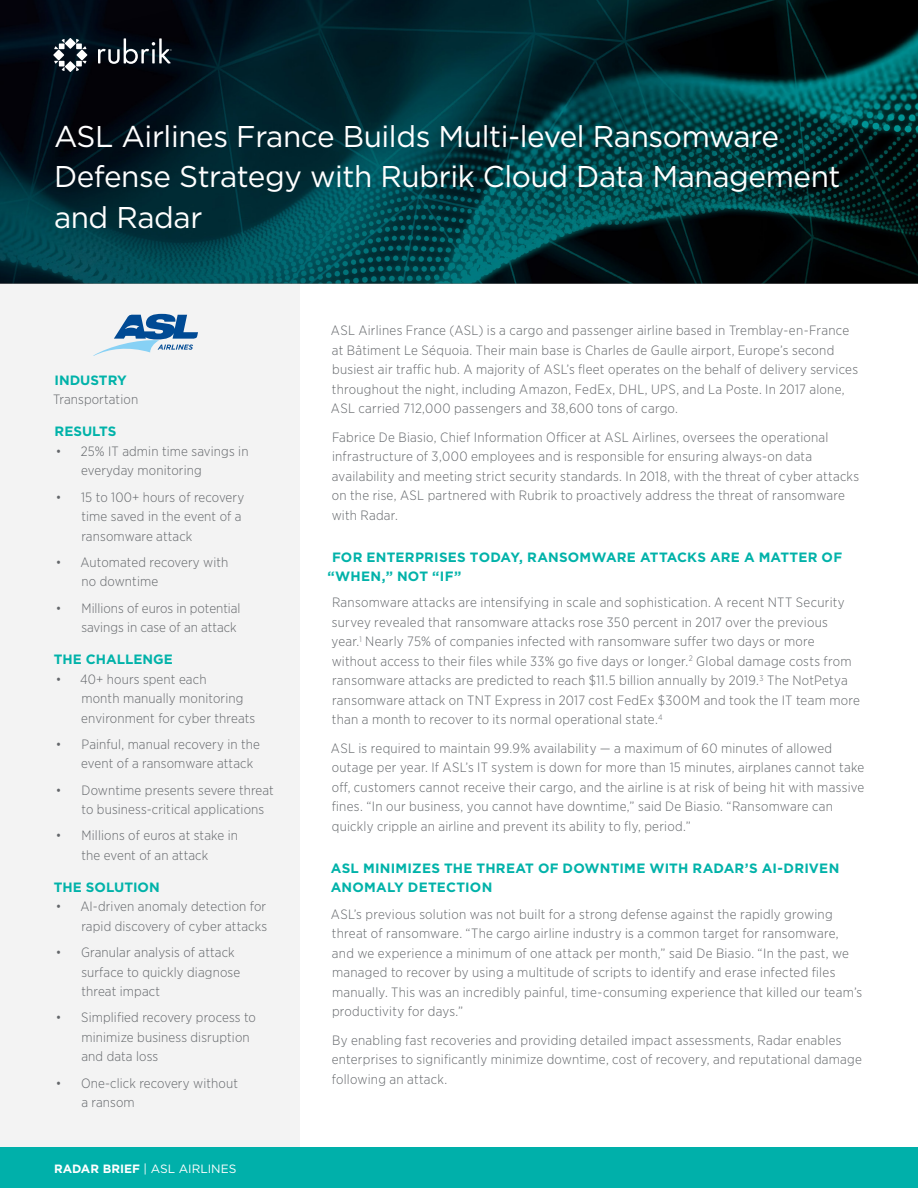
<style>
.page{position:relative;width:918px;height:1188px;background:#fff}
.page>*{position:absolute;margin:0;border:0;box-sizing:border-box;transform-origin:0 0}
.t1{font:30px/40.5px "Gotham";letter-spacing:-.015em;color:#fff}
.t2{font:300 13.5px/19.5px "Gotham Narrow";letter-spacing:.015em;color:#63666a}
.t3{font:700 13.5px/19.5px "Gotham";letter-spacing:.01em;color:#00b2a9}
.t4{font:12px "Gotham";color:#fff}
.s1{font-weight:700}
</style>
<div class="page">
<img style="left:0;top:0;width:918px;height:284px">
<div style="left:0;top:1148px;width:918px;height:40px;background:#00b0aa"></div>
<svg style="left:98px;top:38px;width:74px;height:26px;background:#3c434b"></svg>
<svg style="left:65px;top:38px;width:11px;height:11px"></svg>
<svg style="left:65px;top:61px;width:11px;height:11px"></svg>
<svg style="left:77px;top:50px;width:10px;height:10px"></svg>
<svg style="left:54px;top:39px;width:11px;height:10px"></svg>
<svg style="left:76px;top:61px;width:11px;height:10px"></svg>
<svg style="left:54px;top:61px;width:11px;height:10px"></svg>
<svg style="left:76px;top:39px;width:11px;height:10px"></svg>
<svg style="left:53px;top:50px;width:11px;height:10px"></svg>
<div style="left:0;top:284px;width:300px;height:864px;background:#f3f3f3"></div>
<svg style="left:93px;top:314px;width:105px;height:42px"></svg>
<h1 class="t1" style="left:54px;top:115px;width:788px">ASL Airlines France Builds Multi-level Ransomware<br>Defense Strategy with Rubrik Cloud Data Management and Radar</h1>
<p class="t3" style="left:55px;top:370px;width:74px">INDUSTRY</p>
<p class="t2" style="left:53px;top:390px;width:87px">Transportation</p>
<p class="t3" style="left:55px;top:422px;width:63px">RESULTS</p>
<p class="t2" style="left:81px;top:441px;width:169px;text-indent:-25px">• 25% IT admin time savings in everyday monitoring</p>
<p class="t2" style="left:81px;top:487px;width:164px;text-indent:-26px">• 15 to 100+ hours of recovery time saved in the event of a ransomware attack</p>
<p class="t2" style="left:82px;top:552px;width:148px;text-indent:-26px">• Automated recovery with no downtime</p>
<p class="t2" style="left:56px;top:598px;width:186px;text-align:right">• Millions of euros in potential savings in case of an attack</p>
<p class="t3" style="left:54px;top:650px;width:121px">THE CHALLENGE</p>
<p class="t2" style="left:81px;top:669px;width:176px;text-indent:-25px">• 40+ hours spent each<br>month manually monitoring environment for cyber threats</p>
<p class="t2" style="left:81px;top:734px;width:180px;text-indent:-25px">• Painful, manual recovery in the event of a ransomware attack</p>
<p class="t2" style="left:81px;top:780px;width:194px;text-indent:-26px">• Downtime presents severe threat to business-critical applications</p>
<p class="t2" style="left:56px;top:826px;width:184px;text-align:center">• Millions of euros at stake in the event of an attack</p>
<p class="t3" style="left:54px;top:877px;width:107px">THE SOLUTION</p>
<p class="t2" style="left:56px;top:897px;width:213px;text-align:right">• AI-driven anomaly detection for rapid discovery of cyber attacks</p>
<p class="t2" style="left:81px;top:942px;width:160px;text-indent:-25px">• Granular analysis of attack surface to quickly diagnose threat impact</p>
<p class="t2" style="left:81px;top:1007px;width:176px;text-indent:-25px">• Simplified recovery process to minimize business disruption and data loss</p>
<p class="t2" style="left:81px;top:1073px;width:158px;text-indent:-25px">• One-click recovery without a ransom</p>
<p class="t4" style="left:54px;top:1161px;width:184px"><span class="s1">RADAR BRIEF</span> | ASL AIRLINES</p>
<p class="t2" style="left:331px;top:320px;width:529px">ASL Airlines France (ASL) is a cargo and passenger airline based in Tremblay-en-France at Bâtiment Le Séquoia. Their main base is Charles de Gaulle airport, Europe’s second busiest air traffic hub. A majority of ASL’s fleet operates on the behalf of delivery services throughout the night, including Amazon, FedEx, DHL, UPS, and La Poste. In 2017 alone, ASL carried 712,000 passengers and 38,600 tons of cargo.</p>
<p class="t2" style="left:332px;top:427px;width:529px">Fabrice De Biasio, Chief Information Officer at ASL Airlines, oversees the operational infrastructure of 3,000 employees and is responsible for ensuring always-on data availability and meeting strict security standards. In 2018, with the threat of cyber attacks on the rise, ASL partnered with Rubrik to proactively address the threat of ransomware with Radar.</p>
<p class="t3" style="left:328px;top:547px;width:516px;text-indent:5px">FOR ENTERPRISES TODAY, RANSOMWARE ATTACKS ARE A MATTER OF “WHEN,” NOT “IF”</p>
<p class="t2" style="left:332px;top:593px;width:530px">Ransomware attacks are intensifying in scale and sophistication. A recent NTT Security survey revealed that ransomware attacks rose 350 percent in 2017 over the previous year.<sup>1</sup> Nearly 75% of companies infected with ransomware suffer two days or more without access to their files while 33% go five days or longer.<sup>2</sup> Global damage costs from ransomware attacks are predicted to reach $11.5 billion annually by 2019.<sup>3</sup> The NotPetya ransomware attack on TNT Express in 2017 cost FedEx $300M and took the IT team more than a month to recover to its normal operational state.<sup>4</sup></p>
<p class="t2" style="left:331px;top:738px;width:535px">ASL is required to maintain 99.9% availability — a maximum of 60 minutes of allowed outage per year. If ASL’s IT system is down for more than 15 minutes, airplanes cannot take off, customers cannot receive their cargo, and the airline is at risk of being hit with massive fines. “In our business, you cannot have downtime,” said De Biasio. “Ransomware can quickly cripple an airline and prevent its ability to fly, period.”</p>
<p class="t3" style="left:331px;top:858px;width:510px">ASL MINIMIZES THE THREAT OF DOWNTIME WITH RADAR’S AI-DRIVEN<br>ANOMALY DETECTION</p>
<p class="t2" style="left:331px;top:904px;width:533px">ASL’s previous solution was not built for a strong defense against the rapidly growing threat of ransomware. “The cargo airline industry is a common target for ransomware, and we experience a minimum of one attack per month,” said De Biasio. “In the past, we managed to recover by using a multitude of scripts to identify and erase infected files manually. This was an incredibly painful, time-consuming experience that killed our team’s productivity for days.”</p>
<p class="t2" style="left:332px;top:1030px;width:532px">By enabling fast recoveries and providing detailed impact assessments, Radar enables enterprises to significantly minimize downtime, cost of recovery, and reputational damage following an attack.</p>
</div>
